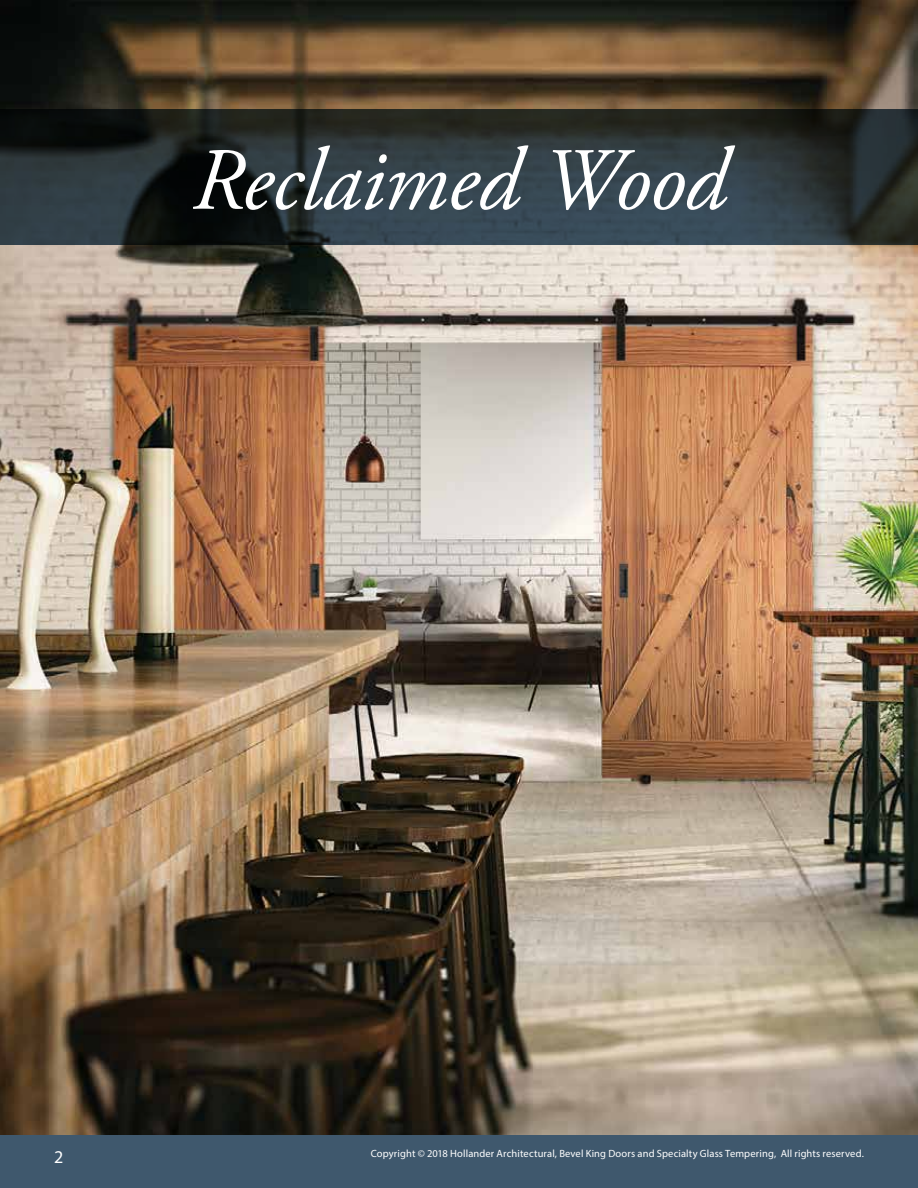
<style>
.page{position:relative;width:918px;height:1188px;background:#fff}
.page>*{position:absolute;margin:0;border:0;box-sizing:border-box;transform-origin:0 0}
.t1{font:italic 88.5px "Adobe Garamond Pro";letter-spacing:-.01em;color:#fff}
.t2{font:18px "Myriad Pro";color:#fff}
.t3{font:10.5px "Myriad Pro";letter-spacing:.01em;color:#fff}
</style>
<div class="page">
<img style="left:0;top:0;width:918px;height:1135px">
<svg style="left:0;top:109px;width:918px;height:135px;background:#283236"></svg>
<div style="left:0;top:1135px;width:918px;height:53px;background:#3f586d"></div>
<h1 class="t1" style="left:192px;top:128px;width:536px">Reclaimed Wood</h1>
<h2 class="t2" style="left:54px;top:1145px;width:11px">2</h2>
<p class="t3" style="left:371px;top:1147px;width:495px">Copyright © 2018 Hollander Architectural, Bevel King Doors and Specialty Glass Tempering, All rights reserved.</p>
</div>
